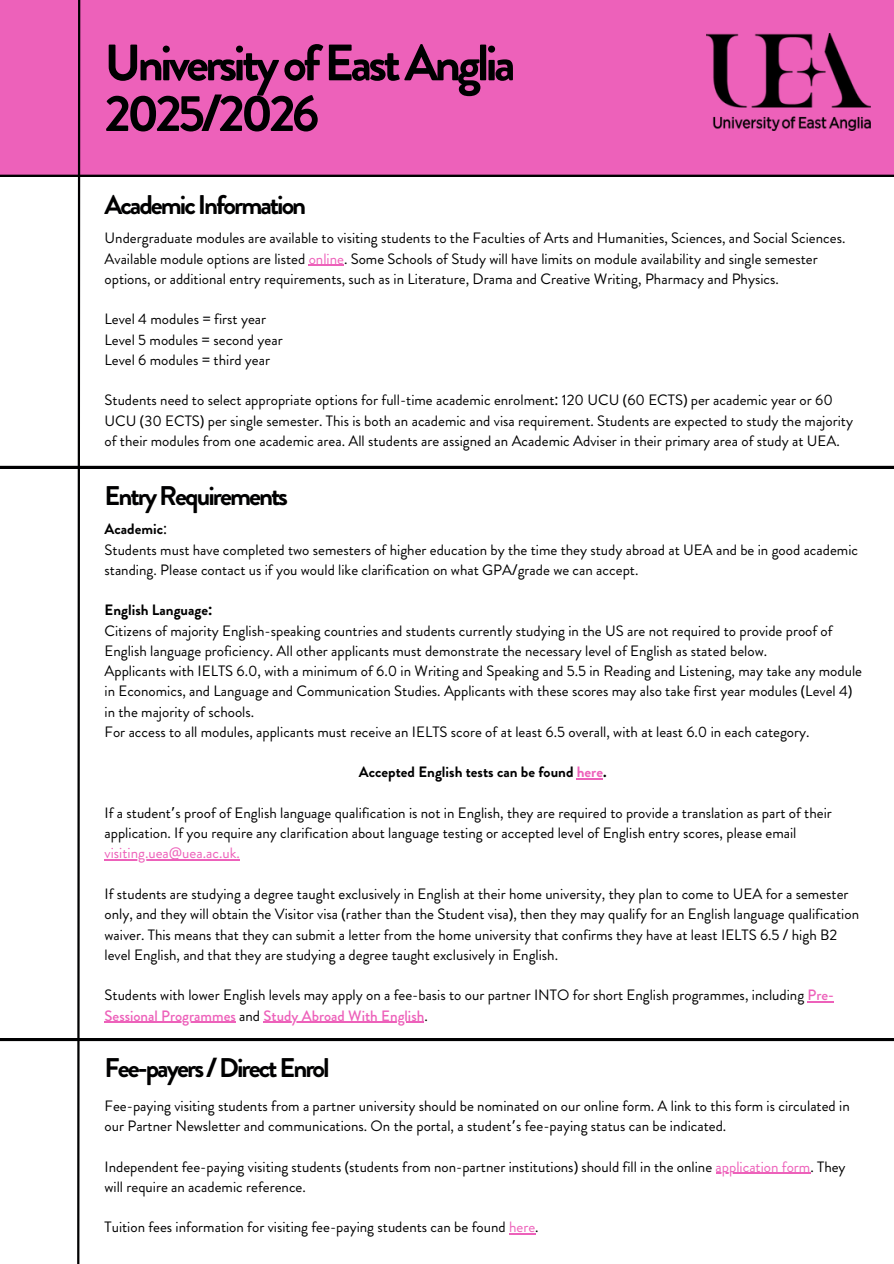
<style>
.page{position:relative;width:894px;height:1264px;background:#fff}
.page>*{position:absolute;margin:0;border:0;box-sizing:border-box;transform-origin:0 0}
.t1{font:700 51px/50.7px "Hv D Trial Brandon Grotesque";letter-spacing:-.075em;color:#000001}
.t2{font:700 27px "Hv D Trial Brandon Grotesque";letter-spacing:-.075em;color:#000001}
.t3{font:15px/20.2px "Hv D Trial Brandon Grotesque";color:#000001}
.t4{font:700 15px "Hv D Trial Brandon Grotesque";color:#000001}
.t5{font:500 15px "Hv D Trial Brandon Grotesque";color:#ed61ba}
.t6{font:15px "Hv D Trial Brandon Grotesque";color:#ed61ba}
.s1{font-family:"Noto Sans"}
.s2{color:#ed61ba}
.s3{color:#000}
.s4{font-family:"Noto Sans";font-weight:400}
.s5{font-family:"Noto Sans Gurmukhi"}
.s6{font-weight:500;color:#ed61ba}
.s7{font-weight:400;color:#000001}
</style>
<div class="page">
<svg style="left:0;top:264px;width:893px;height:204px"></svg>
<div style="left:0;top:0;width:893px;height:177px;background:#ed61ba"></div>
<svg style="left:0;top:1038px;width:893px;height:197px"></svg>
<svg style="left:76px;top:0;width:5px;height:1263px"></svg>
<hr style="left:308px;top:265px;width:36px;height:1px;background:#ed61ba">
<svg style="left:576px;top:778px;width:27px;height:1px"></svg>
<hr style="left:104px;top:859px;width:136px;height:1px;background:#ed61ba">
<svg style="left:807px;top:1001px;width:26px;height:1px"></svg>
<hr style="left:104px;top:1021px;width:132px;height:1px;background:#ed61ba">
<hr style="left:263px;top:1021px;width:161px;height:1px;background:#ed61ba">
<img style="left:706px;top:34px;width:163px;height:96px">
<hr style="left:715px;top:1172px;width:95px;height:1px;background:#ed61ba">
<svg style="left:509px;top:1233px;width:26px;height:1px"></svg>
<h1 class="t1" style="left:104px;top:38px;width:412px">UniversityofEastAnglia<br>2025<span class="s1">/</span>2026</h1>
<p class="t2" style="left:104px;top:186px;width:203px">AcademicInformation</p>
<p class="t3" style="left:104px;top:228px;width:742px">Undergraduate modules are available to visiting students to the Faculties of Arts and Humanities, Sciences, and Social Sciences.<br>Available module options are listed <span class="s2">online</span>. Some Schools of Study will have limits on module availability and single semester options, or additional entry requirements, such as in Literature, Drama and Creative Writing, Pharmacy and Physics.</p>
<p class="t3" style="left:104px;top:309px;width:163px">Level 4 modules <span class="s1">=</span> first year</p>
<p class="t3" style="left:104px;top:329px;width:179px">Level 5 modules <span class="s1">=</span> second year</p>
<p class="t3" style="left:104px;top:350px;width:167px">Level 6 modules <span class="s1">=</span> third year</p>
<p class="t3" style="left:104px;top:390px;width:749px">Students need to select appropriate options for full-time academic enrolment<span class="s1">:</span> 120 UCU <span class="s1">(</span>60 ECTS<span class="s1">)</span> per academic year or 60<br>UCU <span class="s1">(</span>30 ECTS<span class="s1">)</span> per single semester. This is both an academic and visa requirement. <span class="s3">Students are expected to study the majority of their modules from one academic area.</span> All students are assigned an Academic Adviser in their primary area of study at UEA.</p>
<h2 class="t2" style="left:104px;top:476px;width:185px">EntryRequirements</h2>
<h2 class="t4" style="left:104px;top:518px;width:64px">Academic<span class="s4">:</span></h2>
<p class="t3" style="left:104px;top:539px;width:755px">Students <span class="s3">must have</span> completed two semesters of higher education by the time they study abroad at UEA and be in good academic standing. Please contact us if you would like clarification on what GPA<span class="s1">/</span>grade we can accept.</p>
<p class="t4" style="left:104px;top:599px;width:109px">English Language<span class="s1">:</span></p>
<p class="t3" style="left:104px;top:620px;width:729px">Citizens of majority English-speaking countries and students currently studying in the US are not required to provide proof of<br>English language proficiency. All other applicants must demonstrate the necessary level of English as stated below.</p>
<p class="t3" style="left:104px;top:661px;width:758px">Applicants with IELTS 6.0, with a minimum of 6.0 in Writing and Speaking and 5.5 in Reading and Listening, may take any module in Economics, and Language and Communication Studies. Applicants with these scores may also take first year modules <span class="s1">(</span>Level 4<span class="s1">) </span>in the majority of schools.</p>
<p class="t3" style="left:104px;top:721px;width:706px">For access to all modules, applicants must receive an IELTS score of at least 6.5 overall, with at least 6.0 in each category.</p>
<p class="t4" style="left:359px;top:761px;width:249px">Accepted English tests can be found <span class="s2">here</span>.</p>
<h3 class="t3" style="left:104px;top:802px;width:728px">If a student<span class="s5">’</span>s proof of English language qualification is not in English, they are required to provide a translation as part of their application. If you require any clarification about language testing or accepted level of English entry scores, please email</h3>
<p class="t6" style="left:104px;top:842px;width:137px">visiting.uea<span class="s1">@</span>uea.ac.uk.</p>
<p class="t3" style="left:104px;top:883px;width:755px">If students are studying a degree taught exclusively in English at their home university, they plan to come to UEA for a semester only, and they will obtain the Visitor visa <span class="s1">(</span>rather than the Student visa<span class="s1">)</span>, then they may qualify for an English language qualification</p>
<p class="t3" style="left:104px;top:924px;width:734px">waiver. This means that they can submit a letter from the home university that confirms they have at least IELTS 6.5 <span class="s1">/</span> high B2 level English, and that they are studying a degree taught exclusively in English.</p>
<p class="t3" style="left:104px;top:985px;width:730px">Students with lower English levels may apply on a fee-basis to our partner INTO for short English programmes, including <span class="s6">Pre-</span></p>
<p class="t5" style="left:104px;top:1004px;width:324px">Sessional Programmes <span class="s7">and</span> Study Abroad With English<span class="s7">.</span></p>
<p class="t2" style="left:104px;top:1048px;width:226px">Fee-payers<span class="s1">/</span>DirectEnrol</p>
<p class="t3" style="left:104px;top:1095px;width:746px">Fee-paying visiting students from a partner university should be nominated on our online form. A link to this form is circulated in our Partner Newsletter and communications. On the portal, a student<span class="s5">’</span>s fee-paying status can be indicated.</p>
<p class="t3" style="left:104px;top:1156px;width:742px">Independent fee-paying visiting students <span class="s1">(</span>students from non-partner institutions<span class="s1">)</span> should fill in the online <span class="s2">application form</span>. They will require an academic reference.</p>
<p class="t3" style="left:104px;top:1217px;width:435px">Tuition fees information for visiting fee-paying students can be found <span class="s2">here</span>.</p>
</div>
